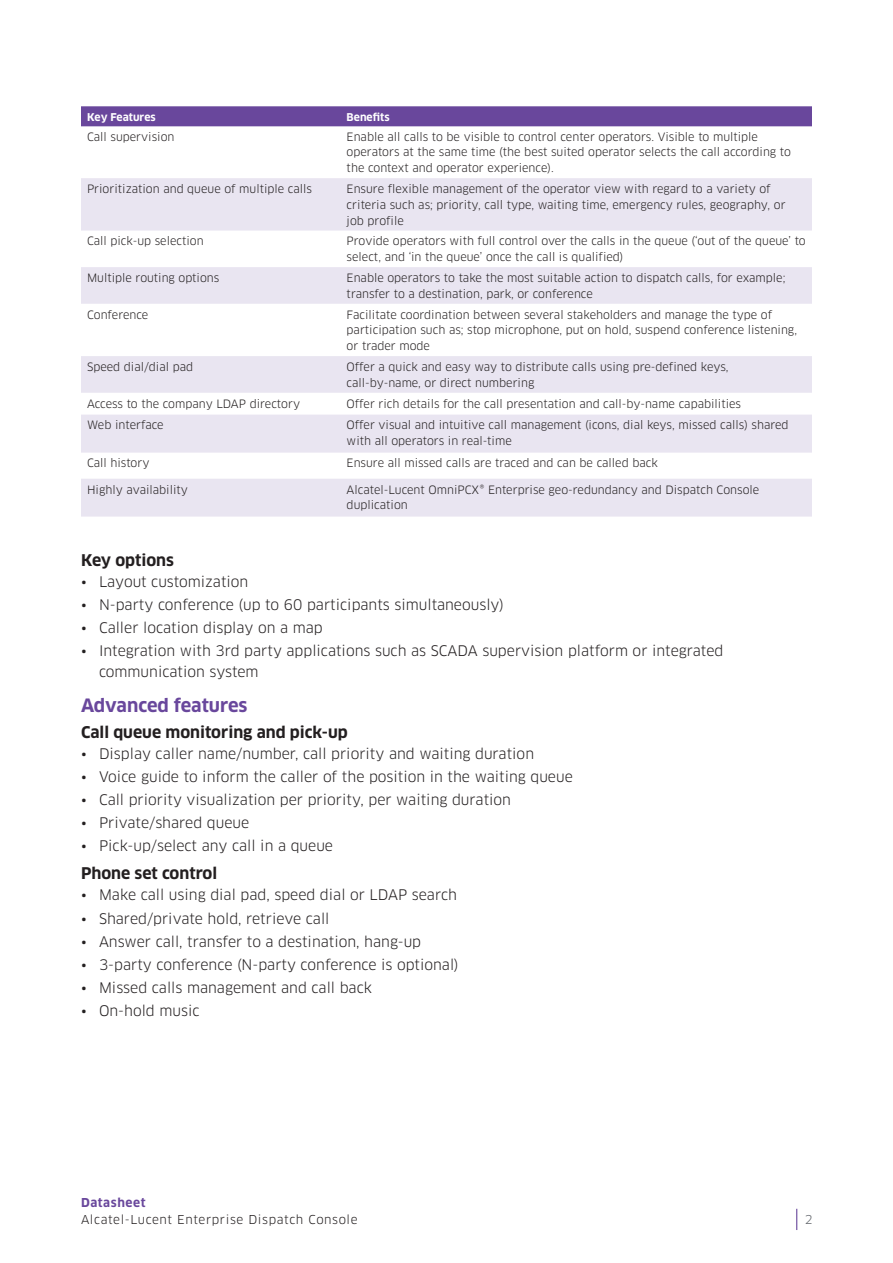
<style>
.page{position:relative;width:893px;height:1263px;background:#fff}
.page>*{position:absolute;margin:0;border:0;box-sizing:border-box;transform-origin:0 0}
.Head_1{font:700 18px "Clan OT";color:#69479c}
.Head_2{font:700 15.75px "Clan OT";color:#231f20}
.Body_bullet{font:14.25px/21px "Clan OT";color:#231f20}
.t1{font:12px "Clan OT";letter-spacing:.05em;color:#231f20}
.t2{font:700 12px "Clan OT";letter-spacing:.05em;color:#69479c}
.t3{font:12px "Clan OT";color:#5f6369}
.Table_body{font:11.25px/15.8px "Clan OT";color:#231f20}
.Table_head{font:700 10.5px "Clan OT";color:#fff}
</style>
<div class="page">
<svg style="left:796px;top:1209px;width:1px;height:21px"></svg>
<svg style="left:81px;top:106px;width:731px;height:21px;background:#6f4fa0"></svg>
<svg style="left:81px;top:178px;width:731px;height:339px;fill:#e9e5f1"></svg>
<p class="Table_head" style="left:87px;top:111px;width:70px">Key Features</p>
<p class="Table_head" style="left:347px;top:111px;width:45px">Benefits</p>
<p class="Table_body" style="left:87px;top:129px;width:89px">Call supervision</p>
<p class="Table_body" style="left:347px;top:129px;width:446px">Enable all calls to be visible to control center operators. Visible to multiple operators at the same time (the best suited operator selects the call according to the context and operator experience).</p>
<p class="Table_body" style="left:87px;top:181px;width:227px">Prioritization and queue of multiple calls</p>
<p class="Table_body" style="left:347px;top:181px;width:440px">Ensure flexible management of the operator view with regard to a variety of criteria such as; priority, call type, waiting time, emergency rules, geography, or job profile</p>
<p class="Table_body" style="left:87px;top:233px;width:118px">Call pick-up selection</p>
<p class="Table_body" style="left:347px;top:233px;width:461px">Provide operators with full control over the calls in the queue (‘out of the queue’ to select, and ‘in the queue’ once the call is qualified)</p>
<p class="Table_body" style="left:87px;top:270px;width:134px">Multiple routing options</p>
<p class="Table_body" style="left:347px;top:270px;width:440px">Enable operators to take the most suitable action to dispatch calls, for example; transfer to a destination, park, or conference</p>
<p class="Table_body" style="left:87px;top:307px;width:63px">Conference</p>
<p class="Table_body" style="left:347px;top:307px;width:452px">Facilitate coordination between several stakeholders and manage the type of participation such as; stop microphone, put on hold, suspend conference listening, or trader mode</p>
<p class="Table_body" style="left:87px;top:359px;width:108px">Speed dial/dial pad</p>
<p class="Table_body" style="left:347px;top:359px;width:384px">Offer a quick and easy way to distribute calls using pre-defined keys, call-by-name, or direct numbering</p>
<p class="Table_body" style="left:87px;top:396px;width:215px">Access to the company LDAP directory</p>
<p class="Table_body" style="left:347px;top:396px;width:396px">Offer rich details for the call presentation and call-by-name capabilities</p>
<p class="Table_body" style="left:87px;top:417px;width:78px">Web interface</p>
<p class="Table_body" style="left:347px;top:417px;width:443px">Offer visual and intuitive call management (icons, dial keys, missed calls) shared with all operators in real-time</p>
<p class="Table_body" style="left:87px;top:455px;width:64px">Call history</p>
<p class="Table_body" style="left:347px;top:455px;width:313px">Ensure all missed calls are traced and can be called back</p>
<p class="Table_body" style="left:87px;top:481px;width:103px">Highly availability</p>
<p class="Table_body" style="left:347px;top:481px;width:414px">Alcatel-Lucent OmniPCX® Enterprise geo-redundancy and Dispatch Console duplication</p>
<p class="Head_2" style="left:81px;top:551px;width:94px">Key options</p>
<p class="Body_bullet" style="left:81px;top:571px;width:169px">• Layout customization</p>
<p class="Body_bullet" style="left:81px;top:594px;width:425px">• N-party conference (up to 60 participants simultaneously)</p>
<p class="Body_bullet" style="left:81px;top:617px;width:243px">• Caller location display on a map</p>
<p class="Body_bullet" style="left:99px;top:641px;width:626px;text-indent:-18px">• Integration with 3rd party applications such as SCADA supervision platform or integrated communication system</p>
<p class="Head_1" style="left:81px;top:695px;width:168px">Advanced features</p>
<p class="Head_2" style="left:81px;top:723px;width:268px">Call queue monitoring and pick-up</p>
<p class="Body_bullet" style="left:81px;top:743px;width:455px">• Display caller name/number, call priority and waiting duration</p>
<p class="Body_bullet" style="left:81px;top:766px;width:493px">• Voice guide to inform the caller of the position in the waiting queue</p>
<p class="Body_bullet" style="left:81px;top:789px;width:431px">• Call priority visualization per priority, per waiting duration</p>
<p class="Body_bullet" style="left:81px;top:812px;width:170px">• Private/shared queue</p>
<p class="Body_bullet" style="left:81px;top:835px;width:254px">• Pick-up/select any call in a queue</p>
<p class="Head_2" style="left:81px;top:864px;width:138px">Phone set control</p>
<p class="Body_bullet" style="left:81px;top:885px;width:378px">• Make call using dial pad, speed dial or LDAP search</p>
<p class="Body_bullet" style="left:81px;top:908px;width:250px">• Shared/private hold, retrieve call</p>
<p class="Body_bullet" style="left:81px;top:931px;width:342px">• Answer call, transfer to a destination, hang-up</p>
<p class="Body_bullet" style="left:81px;top:954px;width:379px">• 3-party conference (N-party conference is optional)</p>
<p class="Body_bullet" style="left:81px;top:977px;width:293px">• Missed calls management and call back</p>
<p class="Body_bullet" style="left:81px;top:1000px;width:120px">• On-hold music</p>
<p class="t2" style="left:81px;top:1196px;width:66px">Datasheet</p>
<p class="t1" style="left:81px;top:1212px;width:278px">Alcatel-Lucent Enterprise Dispatch Console</p>
<p class="t3" style="left:805px;top:1212px;width:9px">2</p>
</div>
